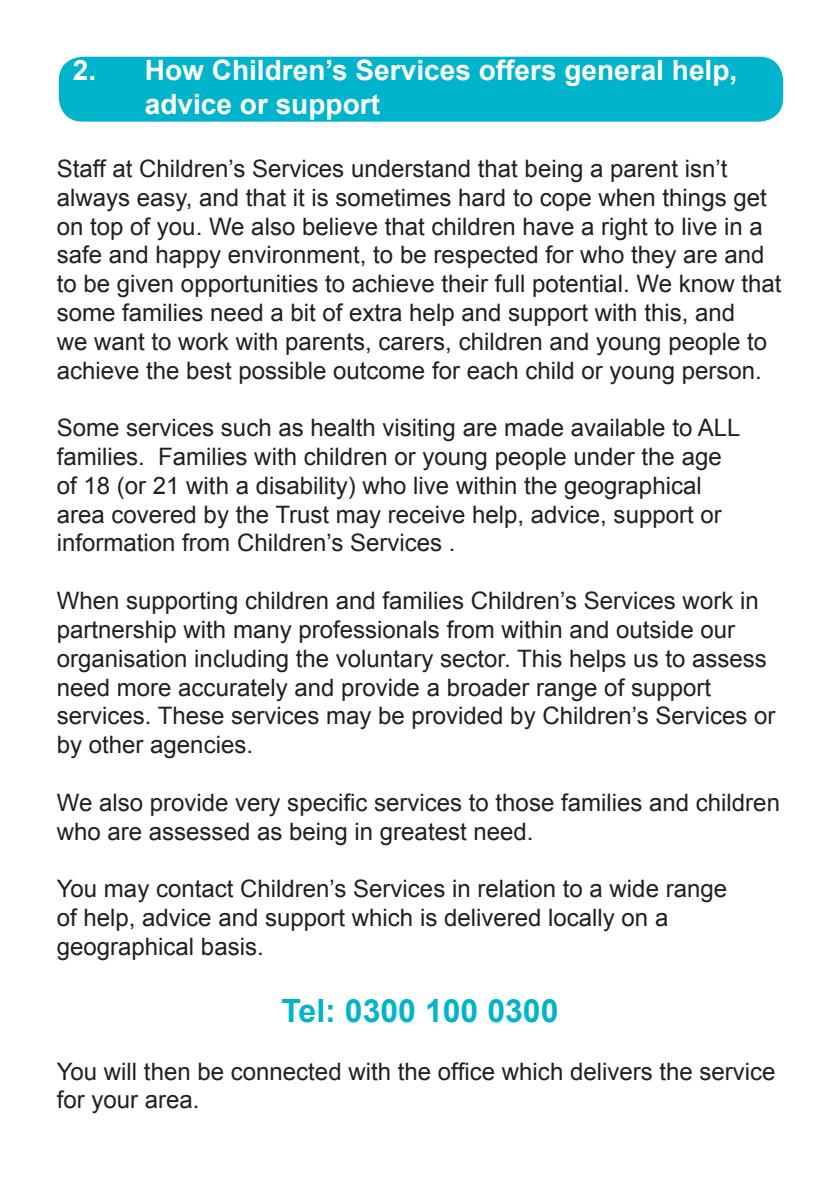
<style>
.page{position:relative;width:840px;height:1191px;background:#fff}
.page>*{position:absolute;margin:0;border:0;box-sizing:border-box;transform-origin:0 0}
.t1{font:700 32px "Arial";color:#00b5cb}
.t2{font:700 28px/33.6px "Arial";color:#fff}
.t3{font:24px/28.8px "Arial";color:#231f20}
</style>
<div class="page">
<div style="left:59px;top:57px;width:723px;height:65px;background:#00b5cb;border-radius:24px"></div>
<p class="t2" style="left:145px;top:55px;width:593px;text-indent:-72px">2. How Children’s Services offers general help, advice or support</p>
<p class="t3" style="left:57px;top:154px;width:725px">Staff at Children’s Services understand that being a parent isn’t always easy, and that it is sometimes hard to cope when things get on top of you. We also believe that children have a right to live in a safe and happy environment, to be respected for who they are and to be given opportunities to achieve their full potential. We know that some families need a bit of extra help and support with this, and<br>we want to work with parents, carers, children and young people to achieve the best possible outcome for each child or young person.</p>
<p class="t3" style="left:57px;top:414px;width:685px">Some services such as health visiting are made available to ALL families. Families with children or young people under the age of 18 (or 21 with a disability) who live within the geographical area covered by the Trust may receive help, advice, support or information from Children’s Services .</p>
<p class="t3" style="left:57px;top:586px;width:720px">When supporting children and families Children’s Services work in partnership with many professionals from within and outside our organisation including the voluntary sector. This helps us to assess need more accurately and provide a broader range of support services. These services may be provided by Children’s Services or by other agencies.</p>
<p class="t3" style="left:57px;top:788px;width:724px">We also provide very specific services to those families and children who are assessed as being in greatest need.</p>
<p class="t3" style="left:57px;top:874px;width:671px">You may contact Children’s Services in relation to a wide range of help, advice and support which is delivered locally on a geographical basis.</p>
<p class="t1" style="left:281px;top:989px;width:278px">Tel: 0300 100 0300</p>
<p class="t3" style="left:57px;top:1057px;width:720px">You will then be connected with the office which delivers the service for your area.</p>
</div>
